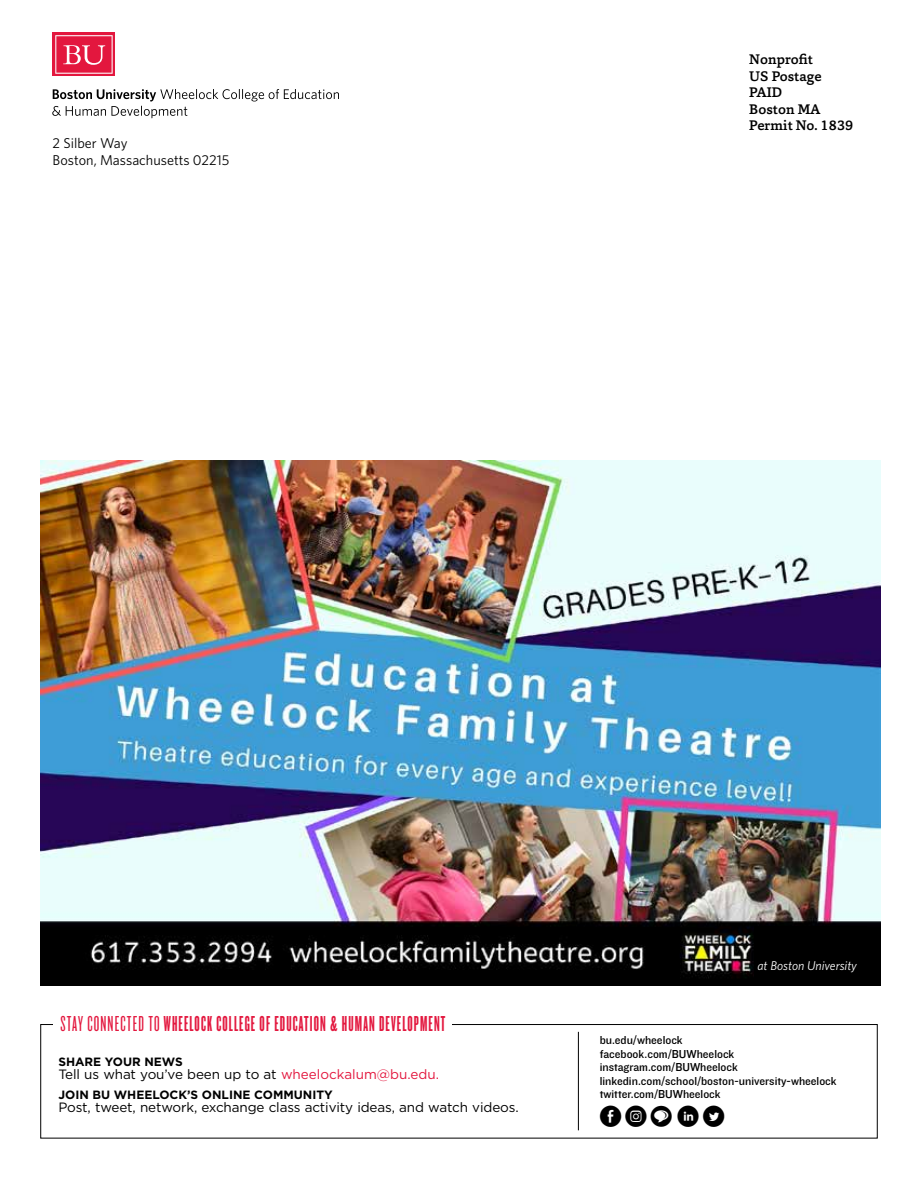
<style>
.page{position:relative;width:918px;height:1188px;background:#fff}
.page>*{position:absolute;margin:0;border:0;box-sizing:border-box;transform-origin:0 0}
.t1{font:22.5px "Knockout 66 Full Flyweight";letter-spacing:.05em;color:#e3173e}
.t2{font:21px "Social Media Circled";color:#000}
.t3{font:500 14.25px/16.5px "Capita";color:#000}
.t4{font:14.25px/16.5px "Whitney";color:#000}
.t5{font:13.5px "Gotham";letter-spacing:-.01em;color:#000}
.t6{font:italic 12.75px "Whitney";color:#fff}
.t7{font:12px/13.5px "Knockout 31 Junior Middlewt";color:#000}
.t8{font:700 12px "Gotham";color:#000}
.s1{font-family:"Knockout 26 Junior Flywght"}
.s2{color:#e3173e}
</style>
<div class="page">
<div style="left:53px;top:33px;width:62px;height:43px;background:#e3173e"></div>
<svg style="left:55px;top:35px;width:58px;height:39px"></svg>
<svg style="left:52px;top:89px;width:287px;height:29px"></svg>
<div style="left:40px;top:1024px;width:838px;height:114px;border:1px solid #000"></div>
<div style="left:54px;top:1013px;width:398px;height:22px;background:#fff"></div>
<hr style="left:578px;top:1032px;width:1px;height:98px;background:#000">
<img style="left:40px;top:460px;width:840px;height:525px">
<div style="left:755px;top:926px;width:112px;height:52px;background:#000"></div>
<p class="t4" style="left:53px;top:135px;width:178px">2 Silber Way<br>Boston, Massachusetts 02215</p>
<p class="t3" style="left:749px;top:51px;width:106px">Nonprofit<br>US Postage<br>PAID<br>Boston MA<br>Permit No. 1839</p>
<h1 class="t1" style="left:60px;top:1011px;width:386px"><span class="s1">STAY CONNECTED TO</span> WHEELOCK COLLEGE OF EDUCATION &amp; HUMAN DEVELOPMENT</h1>
<p class="t8" style="left:58px;top:1054px;width:126px">SHARE YOUR NEWS</p>
<p class="t5" style="left:58px;top:1066px;width:382px">Tell us what you’ve been up to at <span class="s2">wheelockalum@bu.edu.</span></p>
<p class="t8" style="left:58px;top:1087px;width:276px">JOIN BU WHEELOCK’S ONLINE COMMUNITY</p>
<p class="t5" style="left:58px;top:1099px;width:462px">Post, tweet, network, exchange class activity ideas, and watch videos.</p>
<p class="t6" style="left:757px;top:957px;width:101px">at Boston University</p>
<p class="t7" style="left:600px;top:1033px;width:239px">bu.edu/wheelock<br>facebook.com/BUWheelock instagram.com/BUWheelock linkedin.com/school/boston-university-wheelock twitter.com/BUWheelock</p>
<h2 class="t2" style="left:600px;top:1106px;width:49px">EQ</h2>
<h2 class="t2" style="left:677px;top:1106px;width:49px">CD</h2>
</div>
